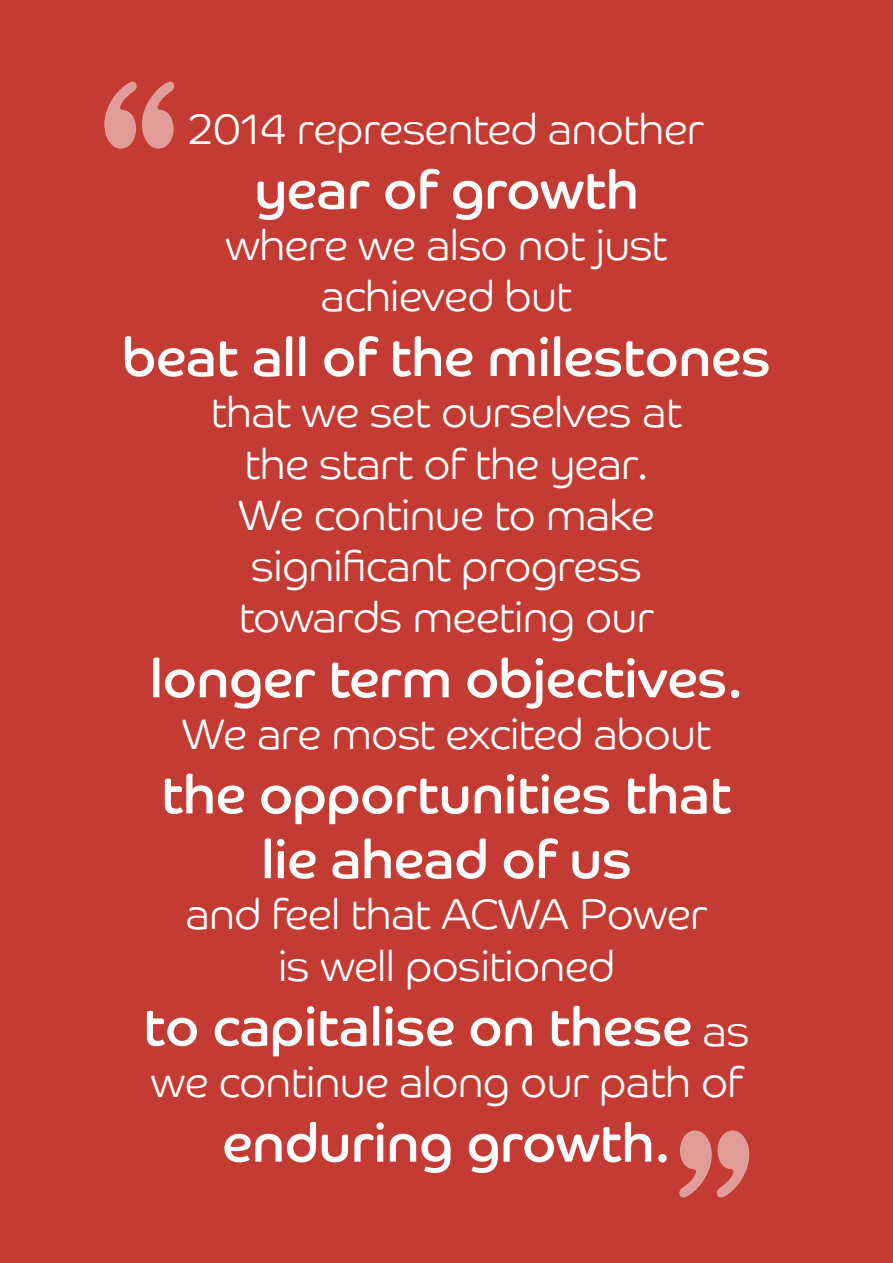
<style>
.page{position:relative;width:893px;height:1263px;background:#c33b32}
.page>*{position:absolute;margin:0;border:0;box-sizing:border-box;transform-origin:0 0}
.t1{font:211.65px "Stencil";color:#fff;scale:.76 1}
.t2{font:54px/64.8px "Co Headline";color:#fff;text-align:center}
.t3{font:300 42.75px/51.3px "Co Headline";color:#fff;text-align:center}
.s1{font-weight:300;font-size:42.75px}
</style>
<div class="page">
<h1 class="t1" style="left:94px;top:33px;width:122px">“</h1>
<p class="t3" style="left:189px;top:103px;width:516px">2014 represented another</p>
<p class="t2" style="left:254px;top:158px;width:386px">year of growth</p>
<p class="t3" style="left:226px;top:219px;width:443px">where we also not just achieved but</p>
<p class="t2" style="left:122px;top:325px;width:650px">beat all of the milestones</p>
<p class="t3" style="left:211px;top:387px;width:472px">that we set ourselves at the start of the year.<br>We continue to make significant progress towards meeting our</p>
<p class="t2" style="left:150px;top:646px;width:595px">longer term objectives.</p>
<p class="t3" style="left:182px;top:708px;width:530px">We are most excited about</p>
<p class="t2" style="left:162px;top:762px;width:571px">the opportunities that lie ahead of us</p>
<p class="t3" style="left:186px;top:889px;width:523px">and feel that ACWA Power is well positioned</p>
<p class="t2" style="left:144px;top:994px;width:607px">to capitalise on these <span class="s1">as</span></p>
<p class="t3" style="left:151px;top:1056px;width:592px">we continue along our path of</p>
<p class="t2" style="left:222px;top:1110px;width:450px">enduring growth.</p>
<h1 class="t1" style="left:669px;top:1082px;width:122px">”</h1>
</div>
